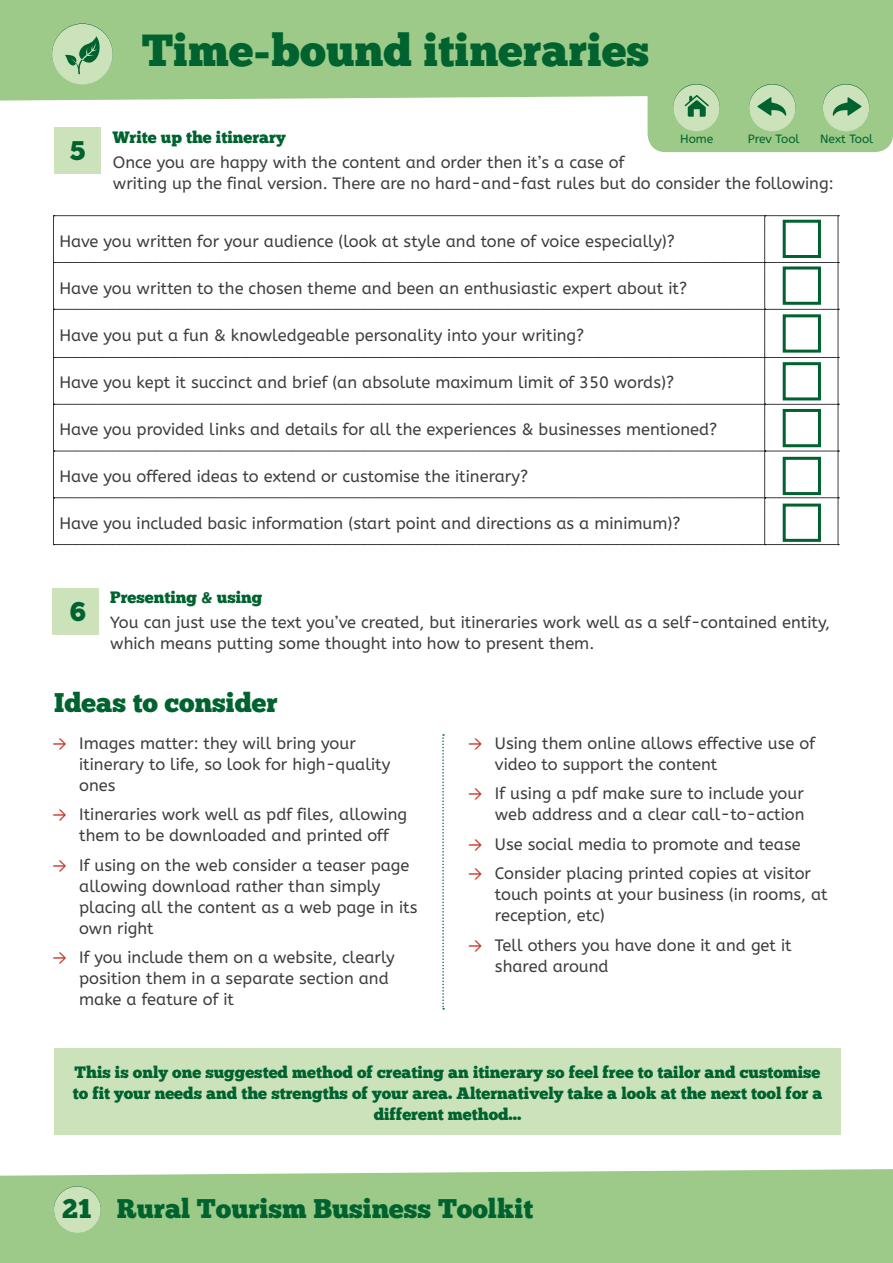
<style>
.page{position:relative;width:893px;height:1263px;background:#fff}
.page>*{position:absolute;margin:0;border:0;box-sizing:border-box;transform-origin:0 0}
.t1{font:45px "Chunk Five";color:#00632f}
.t2{font:27px "Chunk Five";color:#00632f}
.t3{font:16.5px/21px "A Bee Zee";color:#3e3e40}
.t4{font:16.5px/21px "Chunk Five";color:#00632f;text-align:center}
.t5{font:12px "A Bee Zee";color:#00632f}
.s1{font-family:"Calibri";color:#c73023}
</style>
<div class="page">
<div style="left:0;top:0;width:893px;height:101px;background:#9dca88"></div>
<div style="left:0;top:1169px;width:893px;height:94px;background:#9dca88"></div>
<div style="left:648px;top:73px;width:245px;height:79px;background:#9dca88;border-radius:18px"></div>
<div style="left:823px;top:85px;width:46px;height:46px;background:#cce2bb;border-radius:50%"></div>
<div style="left:749px;top:85px;width:47px;height:46px;background:#cce2bb;border-radius:50%"></div>
<div style="left:673px;top:85px;width:47px;height:46px;background:#cce2bb;border-radius:50%"></div>
<svg style="left:685px;top:95px;width:24px;height:22px"></svg>
<svg style="left:757px;top:97px;width:29px;height:19px"></svg>
<svg style="left:833px;top:97px;width:28px;height:19px"></svg>
<div style="left:54px;top:1186px;width:47px;height:47px;background:#cce2bb;border-radius:50%"></div>
<div style="left:52px;top:24px;width:61px;height:61px;background:#cce2bb;border-radius:50%"></div>
<svg style="left:65px;top:36px;width:35px;height:39px"></svg>
<div style="left:54px;top:128px;width:47px;height:46px;background:#cce2bb"></div>
<svg style="left:53px;top:215px;width:786px;height:330px"></svg>
<div style="left:783px;top:220px;width:38px;height:38px;border:3px solid #00632f"></div>
<div style="left:783px;top:266px;width:38px;height:39px;border:3px solid #00632f"></div>
<div style="left:783px;top:314px;width:38px;height:39px;border:3px solid #00632f"></div>
<div style="left:783px;top:362px;width:38px;height:38px;border:3px solid #00632f"></div>
<div style="left:783px;top:409px;width:38px;height:38px;border:3px solid #00632f"></div>
<div style="left:783px;top:457px;width:38px;height:38px;border:3px solid #00632f"></div>
<div style="left:783px;top:504px;width:38px;height:38px;border:3px solid #00632f"></div>
<div style="left:52px;top:588px;width:47px;height:47px;background:#cce2bb"></div>
<svg style="left:442px;top:734px;width:2px;height:275px"></svg>
<div style="left:54px;top:1048px;width:787px;height:87px;background:#cce2bb"></div>
<h2 class="t2" style="left:70px;top:135px;width:17px">5</h2>
<h1 class="t1" style="left:142px;top:24px;width:509px">Time-bound itineraries</h1>
<p class="t4" style="left:113px;top:127px;width:174px">Write up the itinerary</p>
<p class="t3" style="left:113px;top:152px;width:722px">Once you are happy with the content and order then it’s a case of<br>writing up the final version. There are no hard-and-fast rules but do consider the following:</p>
<p class="t5" style="left:680px;top:132px;width:35px">Home</p>
<p class="t5" style="left:748px;top:132px;width:53px">Prev Tool</p>
<p class="t5" style="left:820px;top:132px;width:55px">Next Tool</p>
<p class="t3" style="left:60px;top:231px;width:617px">Have you written for your audience (look at style and tone of voice especially)?</p>
<p class="t3" style="left:60px;top:278px;width:629px">Have you written to the chosen theme and been an enthusiastic expert about it?</p>
<p class="t3" style="left:60px;top:325px;width:526px">Have you put a fun &amp; knowledgeable personality into your writing?</p>
<p class="t3" style="left:60px;top:372px;width:616px">Have you kept it succinct and brief (an absolute maximum limit of 350 words)?</p>
<p class="t3" style="left:60px;top:419px;width:659px">Have you provided links and details for all the experiences &amp; businesses mentioned?</p>
<p class="t3" style="left:60px;top:466px;width:470px">Have you offered ideas to extend or customise the itinerary?</p>
<p class="t3" style="left:60px;top:513px;width:623px">Have you included basic information (start point and directions as a minimum)?</p>
<h2 class="t2" style="left:70px;top:595px;width:17px">6</h2>
<p class="t4" style="left:110px;top:587px;width:154px">Presenting &amp; using</p>
<p class="t3" style="left:110px;top:612px;width:722px">You can just use the text you’ve created, but itineraries work well as a self-contained entity, which means putting some thought into how to present them.</p>
<h2 class="t2" style="left:54px;top:687px;width:225px">Ideas to consider</h2>
<p class="t3" style="left:79px;top:733px;width:313px;text-indent:-27px"><span class="s1">→</span> Images matter: they will bring your itinerary to life, so look for high-quality ones</p>
<p class="t3" style="left:52px;top:804px;width:356px;text-align:center"><span class="s1">→</span> Itineraries work well as pdf files, allowing them to be downloaded and printed off</p>
<p class="t3" style="left:79px;top:855px;width:340px;text-indent:-27px"><span class="s1">→</span> If using on the web consider a teaser page allowing download rather than simply placing all the content as a web page in its own right</p>
<p class="t3" style="left:79px;top:947px;width:317px;text-indent:-27px"><span class="s1">→</span> If you include them on a website, clearly position them in a separate section and make a feature of it</p>
<p class="t3" style="left:495px;top:733px;width:322px;text-indent:-27px"><span class="s1">→</span> Using them online allows effective use of video to support the content</p>
<p class="t3" style="left:468px;top:783px;width:338px;text-align:right"><span class="s1">→</span> If using a pdf make sure to include your web address and a clear call-to-action</p>
<p class="t3" style="left:468px;top:834px;width:334px"><span class="s1">→</span> Use social media to promote and tease</p>
<p class="t3" style="left:495px;top:863px;width:334px;text-indent:-27px"><span class="s1">→</span> Consider placing printed copies at visitor touch points at your business (in rooms, at reception, etc)</p>
<p class="t3" style="left:495px;top:935px;width:298px;text-indent:-27px"><span class="s1">→</span> Tell others you have done it and get it shared around</p>
<p class="t4" style="left:73px;top:1061px;width:751px">This is only one suggested method of creating an itinerary so feel free to tailor and customise to fit your needs and the strengths of your area. Alternatively take a look at the next tool for a different method...</p>
<h2 class="t2" style="left:62px;top:1192px;width:473px">21 Rural Tourism Business Toolkit</h2>
</div>
